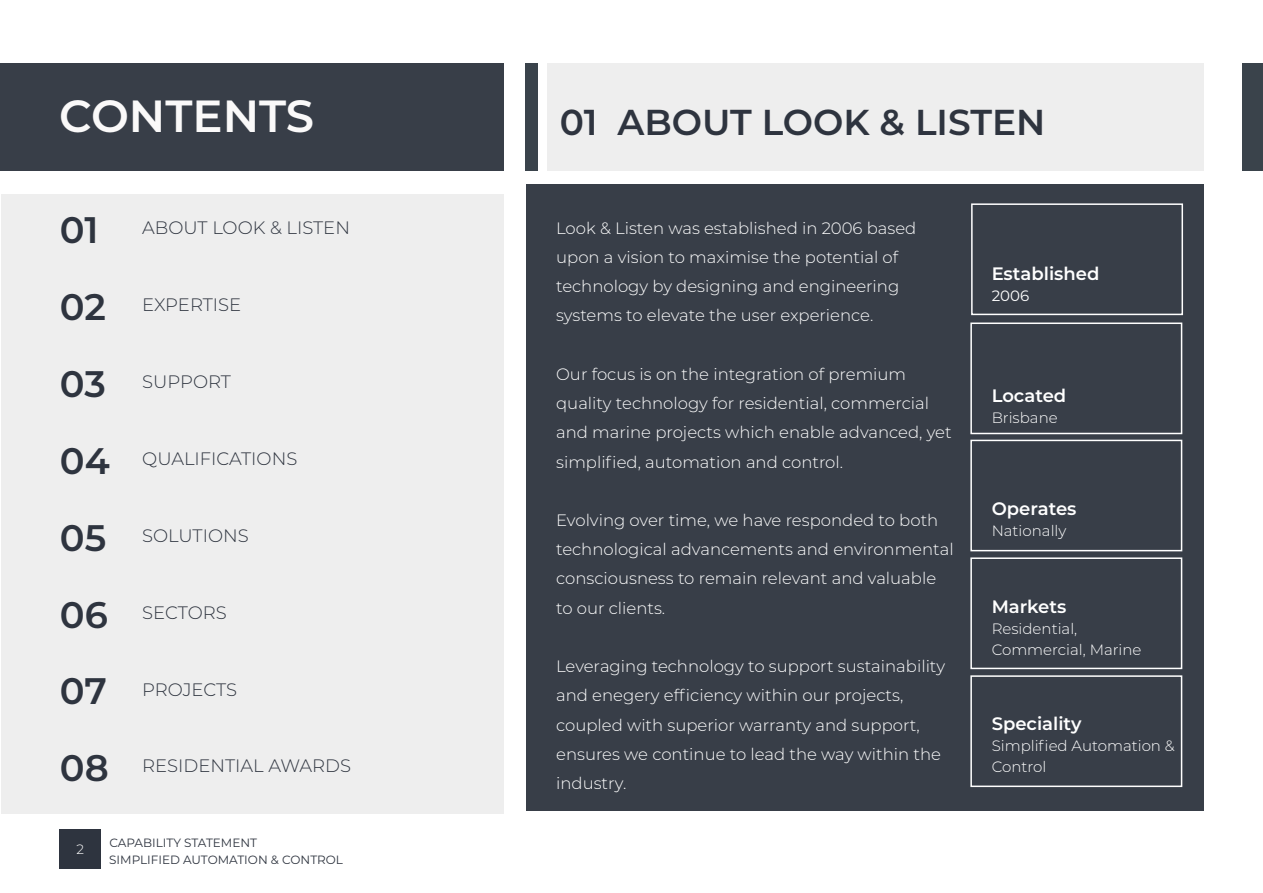
<style>
.page{position:relative;width:1263px;height:893px;background:#fff}
.page>*{position:absolute;margin:0;border:0;box-sizing:border-box;transform-origin:0 0}
.t1{font:600 45px "Montserrat";color:#faf9f9}
.t2{font:600 36px "Montserrat";color:#2e343f}
.t3{font:300 18px "Montserrat";color:#2e343f}
.t4{font:600 18px "Montserrat";color:#fff}
.t5{font:300 16.5px/29.2px "Montserrat";color:#fff}
.t6{font:300 15px/21px "Montserrat";color:#fff}
.t7{font:15px "Montserrat";color:#fff}
.t8{font:300 13.5px "Montserrat";color:#fff}
.t9{font:12px/16.5px "Montserrat";color:#2e343f}
.s1{font-weight:600;font-size:36.9px}
</style>
<div class="page">
<div style="left:0;top:64px;width:503px;height:107px;background:#383e48"></div>
<div style="left:1px;top:194px;width:503px;height:620px;background:#eee"></div>
<div style="left:526px;top:185px;width:677px;height:626px;background:#383e48"></div>
<div style="left:547px;top:64px;width:656px;height:107px;background:#eee"></div>
<div style="left:526px;top:64px;width:12px;height:107px;background:#3a434b"></div>
<div style="left:971px;top:203px;width:212px;height:112px;border:2px solid #fff"></div>
<div style="left:970px;top:322px;width:212px;height:112px;border:2px solid #fff"></div>
<div style="left:970px;top:440px;width:212px;height:111px;border:2px solid #fff"></div>
<div style="left:970px;top:557px;width:212px;height:112px;border:2px solid #fff"></div>
<div style="left:970px;top:675px;width:212px;height:112px;border:2px solid #fff"></div>
<div style="left:1242px;top:64px;width:21px;height:107px;background:#3a434b"></div>
<div style="left:60px;top:829px;width:41px;height:39px;background:#2e343f"></div>
<h1 class="t1" style="left:59px;top:84px;width:257px">CONTENTS</h1>
<p class="t3" style="left:60px;top:216px;width:292px"><span class="s1">01</span> ABOUT LOOK &amp; LISTEN</p>
<p class="t3" style="left:60px;top:293px;width:183px"><span class="s1">02</span> EXPERTISE</p>
<p class="t3" style="left:60px;top:369px;width:173px"><span class="s1">03</span> SUPPORT</p>
<p class="t3" style="left:60px;top:446px;width:239px"><span class="s1">04</span> QUALIFICATIONS</p>
<p class="t3" style="left:60px;top:523px;width:190px"><span class="s1">05</span> SOLUTIONS</p>
<p class="t3" style="left:60px;top:600px;width:168px"><span class="s1">06</span> SECTORS</p>
<p class="t3" style="left:60px;top:677px;width:179px"><span class="s1">07</span> PROJECTS</p>
<p class="t3" style="left:60px;top:754px;width:293px"><span class="s1">08</span> RESIDENTIAL AWARDS</p>
<p class="t8" style="left:77px;top:840px;width:9px">2</p>
<p class="t9" style="left:109px;top:834px;width:235px">CAPABILITY STATEMENT<br>SIMPLIFIED AUTOMATION &amp; CONTROL</p>
<h2 class="t2" style="left:560px;top:97px;width:487px">01 ABOUT LOOK &amp; LISTEN</h2>
<p class="t5" style="left:556px;top:213px;width:362px">Look &amp; Listen was established in 2006 based upon a vision to maximise the potential of technology by designing and engineering systems to elevate the user experience.</p>
<p class="t5" style="left:556px;top:359px;width:397px">Our focus is on the integration of premium quality technology for residential, commercial and marine projects which enable advanced, yet simplified, automation and control.</p>
<p class="t5" style="left:556px;top:505px;width:399px">Evolving over time, we have responded to both technological advancements and environmental consciousness to remain relevant and valuable to our clients.</p>
<p class="t5" style="left:556px;top:651px;width:390px">Leveraging technology to support sustainability and enegery efficiency within our projects, coupled with superior warranty and support, ensures we continue to lead the way within the industry.</p>
<p class="t4" style="left:992px;top:261px;width:109px">Established</p>
<p class="t7" style="left:992px;top:285px;width:39px">2006</p>
<p class="t4" style="left:992px;top:383px;width:76px">Located</p>
<p class="t6" style="left:992px;top:407px;width:68px">Brisbane</p>
<p class="t4" style="left:992px;top:496px;width:86px">Operates</p>
<p class="t6" style="left:992px;top:520px;width:76px">Nationally</p>
<p class="t4" style="left:992px;top:594px;width:76px">Markets</p>
<p class="t6" style="left:992px;top:618px;width:151px">Residential,<br>Commercial, Marine</p>
<p class="t4" style="left:992px;top:711px;width:91px">Speciality</p>
<p class="t6" style="left:992px;top:735px;width:185px">Simplified Automation &amp;<br>Control</p>
</div>
